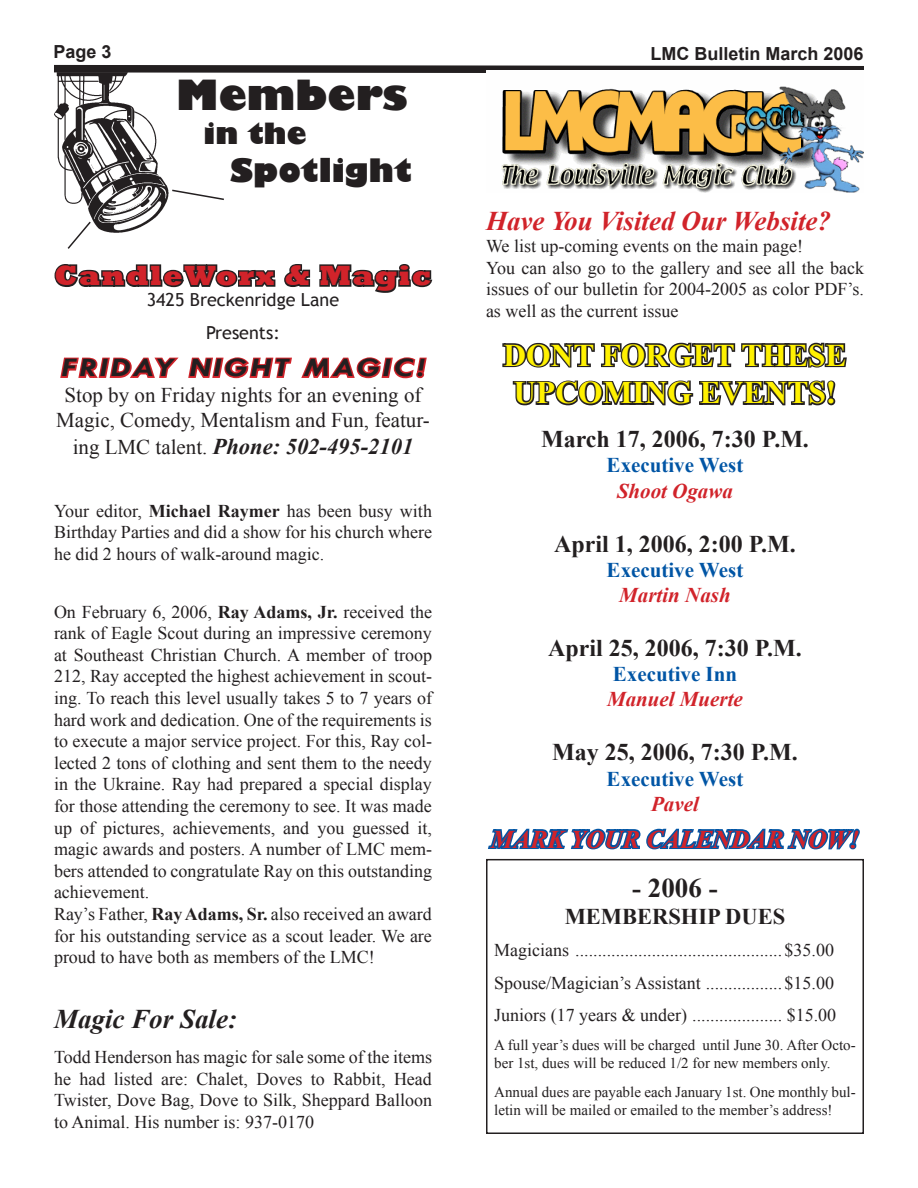
<style>
.page{position:relative;width:918px;height:1188px;background:#fff}
.page>*{position:absolute;margin:0;border:0;box-sizing:border-box;transform-origin:0 0}
.t1{font:800 40.5px "Gill Sans";color:#231f20}
.t2{font:700 31.5px "Times New Roman";color:#fff101}
.t3{font:800 31.5px "Gill Sans";color:#231f20}
.t4{font:800 28.5px "Rockwell";letter-spacing:.05em;color:#d1232a}
.t5{font:800 28.5px "Gill Sans";color:#231f20}
.t6{font:italic 700 27px "Times New Roman";color:#d1232a}
.t7{font:italic 700 27px "Tw Cen";letter-spacing:.1em;color:#231f20;scale:1.25 1}
.t8{font:italic 700 27px "Times New Roman";color:#231f20}
.t9{font:700 27px "Times New Roman";color:#231f20}
.t10{font:italic 700 25.5px "Times New Roman";color:#d1232a}
.t11{font:700 24px "Times New Roman";color:#231f20}
.t12{font:italic 700 22.5px "Times New Roman";color:#231f20}
.t13{font:700 22.5px "Times New Roman";color:#231f20}
.t14{font:21px/25.2px "Times New Roman";color:#231f20;text-align:center}
.t15{font:700 21px "Times New Roman";color:#0155a5}
.t16{font:italic 700 21px "Times New Roman";color:#d1232a}
.t17{font:18px/21.6px "Times New Roman";color:#231f20;text-align:justify}
.t18{font:18px "Trebuchet MS";color:#231f20}
.t19{font:700 18px "Arial";color:#231f20}
.t20{font:15px/18px "Times New Roman";color:#231f20}
.s1{font-weight:400;font-style:normal;font-size:21px}
.s2{font-weight:700}
</style>
<div class="page">
<svg style="left:54px;top:64px;width:810px;height:9px"></svg>
<img style="left:486px;top:71px;width:377px;height:121px">
<div style="left:486px;top:859px;width:378px;height:275px;border:2px solid #231f20"></div>
<img style="left:54px;top:72px;width:115px;height:161px">
<svg style="left:54px;top:264px;width:257px;height:24px"></svg>
<svg style="left:319px;top:264px;width:114px;height:29px"></svg>
<svg style="left:60px;top:357px;width:232px;height:22px"></svg>
<svg style="left:301px;top:357px;width:126px;height:22px"></svg>
<svg style="left:172px;top:189px;width:52px;height:11px"></svg>
<svg style="left:66px;top:220px;width:26px;height:29px"></svg>
<svg style="left:502px;top:342px;width:345px;height:64px"></svg>
<svg style="left:488px;top:828px;width:372px;height:22px"></svg>
<p class="t19" style="left:53px;top:40px;width:60px">Page 3</p>
<p class="t19" style="left:651px;top:41px;width:215px">LMC Bulletin March 2006</p>
<p class="t1" style="left:176px;top:69px;width:233px">Members</p>
<p class="t5" style="left:204px;top:115px;width:105px">in the</p>
<p class="t3" style="left:230px;top:150px;width:183px">Spotlight</p>
<p class="t4" style="left:55px;top:259px;width:378px">CandleWorx &amp; Magic</p>
<p class="t18" style="left:147px;top:289px;width:194px">3425 Breckenridge Lane</p>
<p class="t18" style="left:206px;top:322px;width:75px">Presents:</p>
<p class="t7" style="left:62px;top:352px;width:292px">FRIDAY NIGHT MAGIC!</p>
<p class="t14" style="left:56px;top:382px;width:375px">Stop by on Friday nights for an evening of<br>Magic, Comedy, Mentalism and Fun, featur-</p>
<p class="t12" style="left:73px;top:431px;width:342px"><span class="s1">ing LMC talent.</span> Phone: 502-495-2101</p>
<p class="t17" style="left:54px;top:500px;width:380px">Your editor, <span class="s2">Michael Raymer</span> has been busy with Birthday Parties and did a show for his church where he did 2 hours of walk-around magic.</p>
<p class="t17" style="left:54px;top:600px;width:380px">On February 6, 2006, <span class="s2">Ray Adams, Jr.</span> received the rank of Eagle Scout during an impressive ceremony at Southeast Christian Church. A member of troop 212, Ray accepted the highest achievement in scout&shy;ing. To reach this level usually takes 5 to 7 years of hard work and dedication. One of the requirements is to execute a major service project. For this, Ray col&shy;lected 2 tons of clothing and sent them to the needy in the Ukraine. Ray had prepared a special display for those attending the ceremony to see. It was made up of pictures, achievements, and you guessed it, magic awards and posters. A number of LMC mem&shy;bers attended to congratulate Ray on this outstanding achievement.</p>
<p class="t17" style="left:54px;top:903px;width:379px">Ray’s Father, <span class="s2">Ray Adams, Sr.</span> also received an award for his outstanding service as a scout leader. We are proud to have both as members of the LMC!</p>
<p class="t8" style="left:54px;top:1000px;width:185px">Magic For Sale:</p>
<p class="t17" style="left:54px;top:1046px;width:380px">Todd Henderson has magic for sale some of the items he had listed are: Chalet, Doves to Rabbit, Head Twister, Dove Bag, Dove to Silk, Sheppard Balloon to Animal. His number is: 937-0170</p>
<p class="t6" style="left:486px;top:203px;width:347px">Have You Visited Our Website?</p>
<p class="t17" style="left:486px;top:235px;width:319px">We list up-coming events on the main page!</p>
<p class="t17" style="left:486px;top:257px;width:380px">You can also go to the gallery and see all the back issues of our bulletin for 2004-2005 as color PDF’s. as well as the current issue</p>
<p class="t2" style="left:503px;top:333px;width:345px">DONT FORGET THESE</p>
<p class="t2" style="left:514px;top:371px;width:324px">UPCOMING EVENTS!</p>
<p class="t11" style="left:541px;top:423px;width:269px">March 17, 2006, 7:30 P.M.</p>
<p class="t15" style="left:607px;top:451px;width:138px">Executive West</p>
<p class="t16" style="left:617px;top:476px;width:117px">Shoot Ogawa</p>
<p class="t11" style="left:554px;top:527px;width:243px">April 1, 2006, 2:00 P.M.</p>
<p class="t15" style="left:607px;top:555px;width:138px">Executive West</p>
<p class="t16" style="left:619px;top:580px;width:113px">Martin Nash</p>
<p class="t11" style="left:548px;top:631px;width:255px">April 25, 2006, 7:30 P.M.</p>
<p class="t15" style="left:613px;top:660px;width:126px">Executive Inn</p>
<p class="t16" style="left:607px;top:685px;width:137px">Manuel Muerte</p>
<p class="t11" style="left:552px;top:736px;width:247px">May 25, 2006, 7:30 P.M.</p>
<p class="t15" style="left:607px;top:764px;width:138px">Executive West</p>
<p class="t16" style="left:651px;top:789px;width:49px">Pavel</p>
<p class="t10" style="left:491px;top:821px;width:370px">MARK YOUR CALENDAR NOW!</p>
<p class="t9" style="left:632px;top:869px;width:87px">- 2006 -</p>
<p class="t13" style="left:565px;top:901px;width:222px">MEMBERSHIP DUES</p>
<p class="t17" style="left:494px;top:939px;width:341px">Magicians .............................................. $35.00</p>
<p class="t17" style="left:494px;top:971px;width:341px">Spouse/Magician’s Assistant .................$15.00</p>
<p class="t17" style="left:494px;top:1004px;width:343px">Juniors (17 years &amp; under) .................... $15.00</p>
<p class="t20" style="left:494px;top:1035px;width:363px">A full year’s dues will be charged until June 30. After Octo&shy;ber 1st, dues will be reduced 1/2 for new members only.</p>
<p class="t20" style="left:494px;top:1082px;width:363px">Annual dues are payable each January 1st. One monthly bul&shy;letin will be mailed or emailed to the member’s address!</p>
</div>
